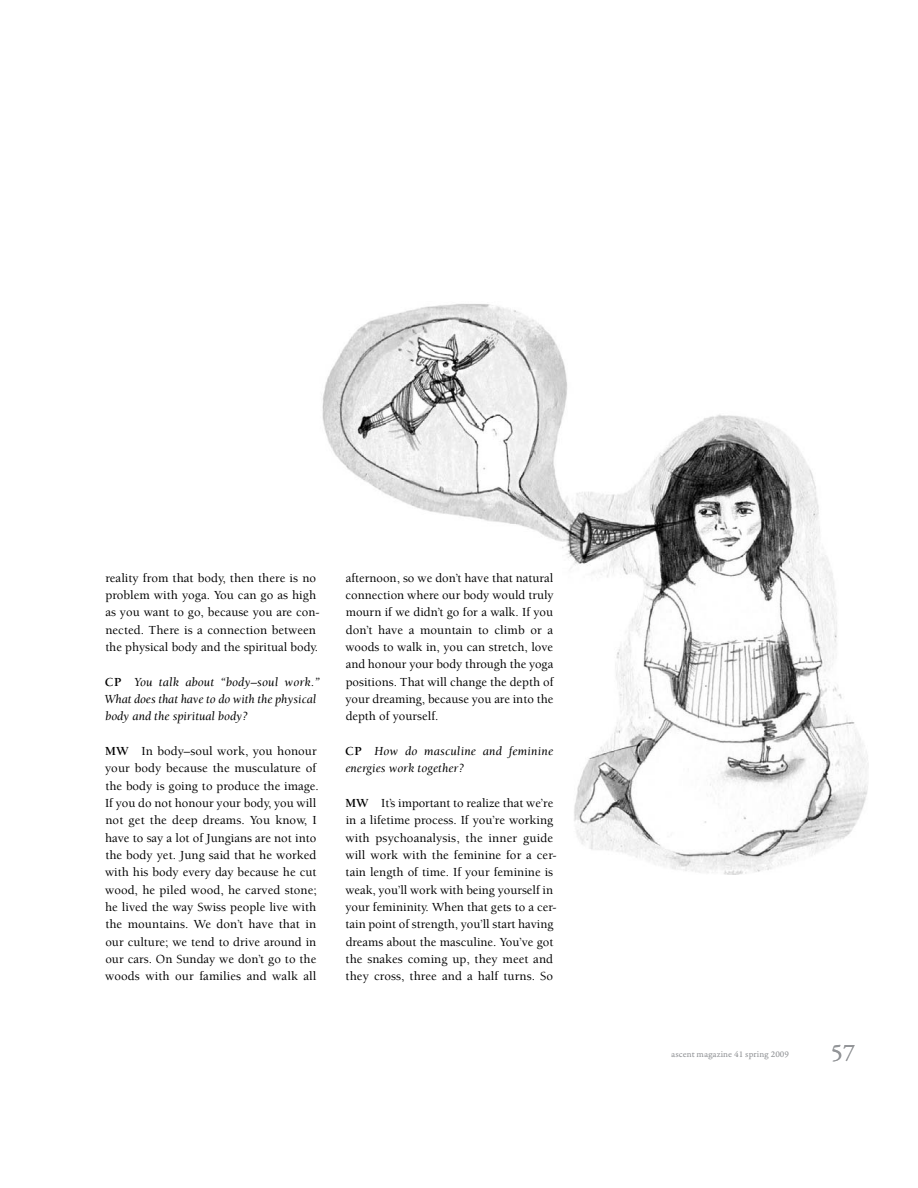
<style>
.page{position:relative;width:918px;height:1188px;background:#fff}
.page>*{position:absolute;margin:0;border:0;box-sizing:border-box;transform-origin:0 0}
.t1{font:24px "Garamond Premr Pro";color:#939598}
.t2{font:500 12.6px/17.4px "Berkeley Std";color:#000}
.t3{font:italic 12.6px/17.4px "Berkeley Std";color:#000}
.t4{font:9.3px "Garamond Premr Pro Capt";color:#939598}
.s1{font-weight:700;font-style:normal}
.s2{font-weight:700}
</style>
<div class="page">
<img style="left:322px;top:304px;width:546px;height:570px">
<p class="t2" style="left:105px;top:570px;width:216px">reality from that body, then there is no problem with yoga. You can go as high as you want to go, because you are con&shy;nected. There is a connection between the physical body and the spiritual body.</p>
<p class="t3" style="left:104px;top:674px;width:217px"><span class="s1">CP</span> You talk about “body–soul work.”<br>What does that have to do with the physical body and the spiritual body?</p>
<p class="t2" style="left:105px;top:743px;width:215px"><span class="s2">MW</span> In body–soul work, you honour your body because the musculature of the body is going to produce the image.<br>If you do not honour your body, you will not get the deep dreams. You know, I have to say a lot of Jungians are not into the body yet. Jung said that he worked with his body every day because he cut wood, he piled wood, he carved stone; he lived the way Swiss people live with the mountains. We don’t have that in our culture; we tend to drive around in our cars. On Sunday we don’t go to the woods with our families and walk all</p>
<p class="t2" style="left:345px;top:570px;width:210px;text-align:justify">afternoon, so we don’t have that natural connection where our body would truly mourn if we didn’t go for a walk. If you don’t have a mountain to climb or a woods to walk in, you can stretch, love and honour your body through the yoga positions. That will change the depth of your dreaming, because you are into the depth of yourself.</p>
<p class="t3" style="left:345px;top:743px;width:210px"><span class="s1">CP</span> How do masculine and feminine energies work together?</p>
<p class="t2" style="left:345px;top:795px;width:213px"><span class="s2">MW</span> It’s important to realize that we’re in a lifetime process. If you’re working with psychoanalysis, the inner guide will work with the feminine for a cer&shy;tain length of time. If your feminine is weak, you’ll work with being yourself in your femininity. When that gets to a cer&shy;tain point of strength, you’ll start having dreams about the masculine. You’ve got the snakes coming up, they meet and they cross, three and a half turns. So</p>
<p class="t4" style="left:671px;top:1051px;width:119px">ascent magazine 41 spring 2009</p>
<h1 class="t1" style="left:831px;top:1043px;width:25px">57</h1>
</div>
